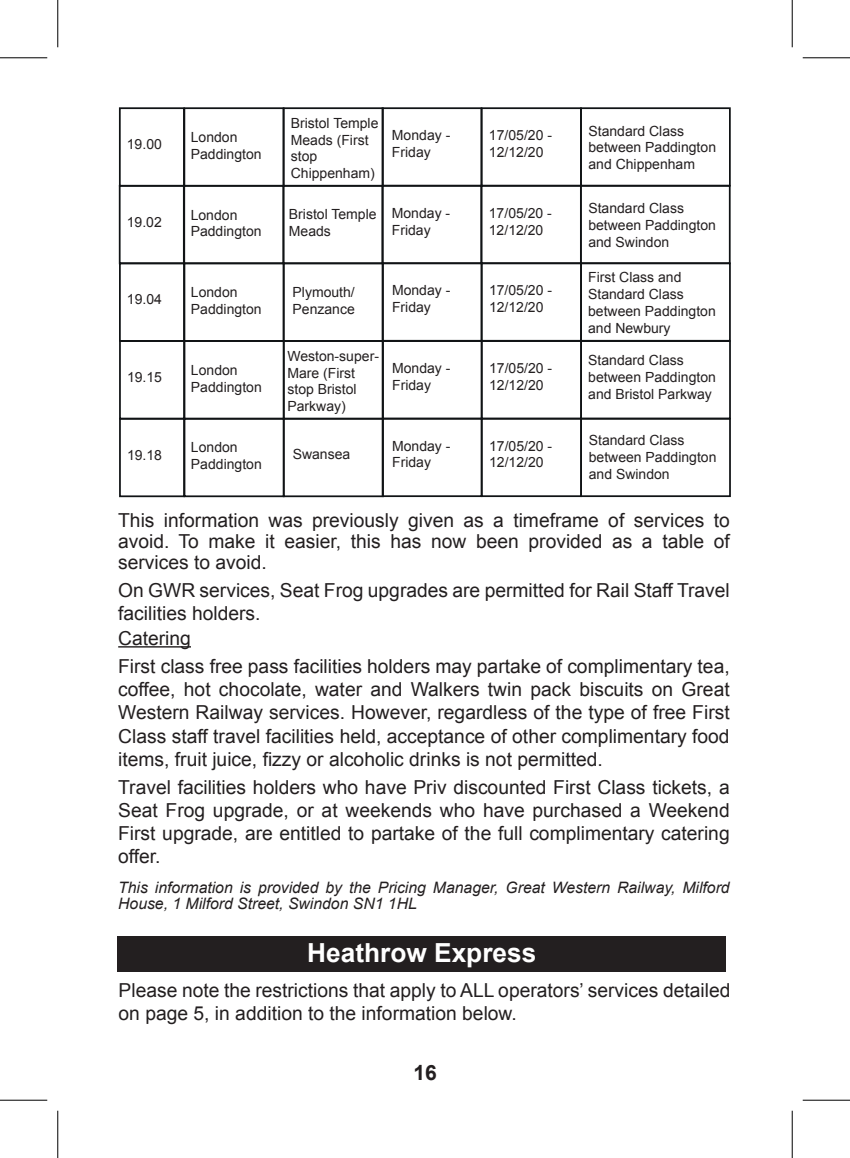
<style>
.page{position:relative;width:850px;height:1158px;background:#fff}
.page>*{position:absolute;margin:0;border:0;box-sizing:border-box;transform-origin:0 0}
.t1{font:700 26.25px "Arial";color:#fff}
.t2{font:700 21px "Arial";color:#231f20}
.t3{font:19.25px/23.1px "Arial";color:#231f20;text-align:justify}
.t4{font:italic 15.75px/15.8px "Arial";color:#231f20}
.t5{font:14px/16.8px "Arial";color:#231f20}
</style>
<div class="page">
<div style="left:580px;top:107px;width:150px;height:79px;border:2px solid #101315"></div>
<div style="left:480px;top:107px;width:102px;height:79px;border:2px solid #101315"></div>
<div style="left:381px;top:107px;width:101px;height:79px;border:2px solid #101315"></div>
<div style="left:283px;top:107px;width:101px;height:80px;border:2px solid #101315"></div>
<div style="left:119px;top:107px;width:66px;height:80px;border:2px solid #101315"></div>
<div style="left:183px;top:107px;width:101px;height:80px;border:2px solid #101315"></div>
<div style="left:580px;top:185px;width:150px;height:79px;border:2px solid #101315"></div>
<div style="left:480px;top:185px;width:102px;height:79px;border:2px solid #101315"></div>
<div style="left:381px;top:185px;width:101px;height:79px;border:2px solid #101315"></div>
<div style="left:282px;top:185px;width:102px;height:79px;border:2px solid #101315"></div>
<div style="left:119px;top:185px;width:66px;height:79px;border:2px solid #101315"></div>
<div style="left:183px;top:185px;width:101px;height:79px;border:2px solid #101315"></div>
<div style="left:580px;top:262px;width:151px;height:79px;border:2px solid #101315"></div>
<div style="left:481px;top:262px;width:101px;height:79px;border:2px solid #101315"></div>
<div style="left:382px;top:262px;width:100px;height:79px;border:2px solid #101315"></div>
<div style="left:283px;top:262px;width:101px;height:80px;border:2px solid #101315"></div>
<div style="left:119px;top:262px;width:66px;height:80px;border:2px solid #101315"></div>
<div style="left:184px;top:262px;width:100px;height:80px;border:2px solid #101315"></div>
<div style="left:580px;top:340px;width:151px;height:79px;border:2px solid #101315"></div>
<div style="left:481px;top:340px;width:101px;height:79px;border:2px solid #101315"></div>
<div style="left:382px;top:340px;width:100px;height:79px;border:2px solid #101315"></div>
<div style="left:283px;top:340px;width:101px;height:79px;border:2px solid #101315"></div>
<div style="left:119px;top:340px;width:66px;height:79px;border:2px solid #101315"></div>
<div style="left:184px;top:340px;width:100px;height:79px;border:2px solid #101315"></div>
<div style="left:580px;top:418px;width:151px;height:79px;border:2px solid #101315"></div>
<div style="left:481px;top:418px;width:101px;height:79px;border:2px solid #101315"></div>
<div style="left:382px;top:418px;width:100px;height:79px;border:2px solid #101315"></div>
<div style="left:283px;top:418px;width:101px;height:79px;border:2px solid #101315"></div>
<div style="left:119px;top:418px;width:66px;height:79px;border:2px solid #101315"></div>
<div style="left:184px;top:418px;width:100px;height:79px;border:2px solid #101315"></div>
<hr style="left:118px;top:646px;width:73px;height:1px;background:#231f20">
<div style="left:118px;top:936px;width:608px;height:35px;background:#231f20"></div>
<hr style="left:0;top:57px;width:47px;height:1px;background:#000">
<hr style="left:802px;top:57px;width:48px;height:1px;background:#000">
<hr style="left:0;top:1099px;width:47px;height:1px;background:#000">
<hr style="left:802px;top:1099px;width:48px;height:1px;background:#000">
<hr style="left:57px;top:0;width:1px;height:47px;background:#000">
<hr style="left:57px;top:1110px;width:1px;height:47px;background:#000">
<hr style="left:792px;top:0;width:1px;height:47px;background:#000">
<hr style="left:792px;top:1110px;width:1px;height:47px;background:#000">
<p class="t5" style="left:127px;top:136px;width:37px">19.00</p>
<p class="t5" style="left:127px;top:213px;width:37px">19.02</p>
<p class="t5" style="left:127px;top:291px;width:37px">19.04</p>
<p class="t5" style="left:127px;top:368px;width:37px">19.15</p>
<p class="t5" style="left:191px;top:129px;width:72px">London<br>Paddington</p>
<p class="t5" style="left:291px;top:115px;width:89px">Bristol Temple<br>Meads (First stop<br>Chippenham)</p>
<p class="t5" style="left:392px;top:127px;width:60px">Monday -<br>Friday</p>
<p class="t5" style="left:191px;top:206px;width:72px">London<br>Paddington</p>
<p class="t5" style="left:289px;top:206px;width:89px">Bristol Temple<br>Meads</p>
<p class="t5" style="left:392px;top:204px;width:60px">Monday -<br>Friday</p>
<p class="t5" style="left:191px;top:284px;width:72px">London<br>Paddington</p>
<p class="t5" style="left:293px;top:284px;width:64px">Plymouth/<br>Penzance</p>
<p class="t5" style="left:392px;top:282px;width:60px">Monday -<br>Friday</p>
<p class="t5" style="left:191px;top:361px;width:72px">London<br>Paddington</p>
<p class="t5" style="left:287px;top:347px;width:93px">Weston-super-<br>Mare (First stop Bristol<br>Parkway)</p>
<p class="t5" style="left:392px;top:360px;width:60px">Monday -<br>Friday</p>
<p class="t5" style="left:489px;top:127px;width:65px">17/05/20 -<br>12/12/20</p>
<p class="t5" style="left:489px;top:204px;width:65px">17/05/20 -<br>12/12/20</p>
<p class="t5" style="left:489px;top:282px;width:65px">17/05/20 -<br>12/12/20</p>
<p class="t5" style="left:489px;top:360px;width:65px">17/05/20 -<br>12/12/20</p>
<p class="t5" style="left:588px;top:122px;width:129px">Standard Class between Paddington and Chippenham</p>
<p class="t5" style="left:588px;top:200px;width:129px">Standard Class between Paddington and Swindon</p>
<p class="t5" style="left:588px;top:269px;width:129px">First Class and<br>Standard Class between Paddington and Newbury</p>
<p class="t5" style="left:588px;top:352px;width:129px">Standard Class between Paddington and Bristol Parkway</p>
<p class="t5" style="left:589px;top:432px;width:129px">Standard Class between Paddington and Swindon</p>
<p class="t3" style="left:118px;top:510px;width:613px;line-height:21px">This information was previously given as a timeframe of services to avoid. To make it easier, this has now been provided as a table of services to avoid.</p>
<p class="t3" style="left:118px;top:578px;width:613px;line-height:23.8px;text-align:left">On GWR services, Seat Frog upgrades are permitted for Rail Staff Travel facilities holders.<br>Catering</p>
<p class="t3" style="left:118px;top:655px;width:613px">First class free pass facilities holders may partake of complimentary tea, coffee, hot chocolate, water and Walkers twin pack biscuits on Great Western Railway services. However, regardless of the type of free First Class staff travel facilities held, acceptance of other complimentary food items, fruit juice, fizzy or alcoholic drinks is not permitted.</p>
<p class="t3" style="left:118px;top:775px;width:613px">Travel facilities holders who have Priv discounted First Class tickets, a Seat Frog upgrade, or at weekends who have purchased a Weekend First upgrade, are entitled to partake of the full complimentary catering offer.</p>
<p class="t4" style="left:118px;top:879px;width:613px">This information is provided by the Pricing Manager, Great Western Railway, Milford<br>House, 1 Milford Street, Swindon SN1 1HL</p>
<h1 class="t1" style="left:307px;top:934px;width:231px">Heathrow Express</h1>
<p class="t3" style="left:119px;top:978px;width:613px">Please note the restrictions that apply to ALL operators’ services detailed on page 5, in addition to the information below.</p>
<p class="t5" style="left:489px;top:437px;width:65px">17/05/20 -<br>12/12/20</p>
<p class="t5" style="left:392px;top:437px;width:60px">Monday -<br>Friday</p>
<p class="t5" style="left:191px;top:439px;width:72px">London<br>Paddington</p>
<p class="t5" style="left:293px;top:446px;width:59px">Swansea</p>
<p class="t5" style="left:127px;top:446px;width:37px">19.18</p>
<p class="t2" style="left:413px;top:1058px;width:25px">16</p>
</div>
